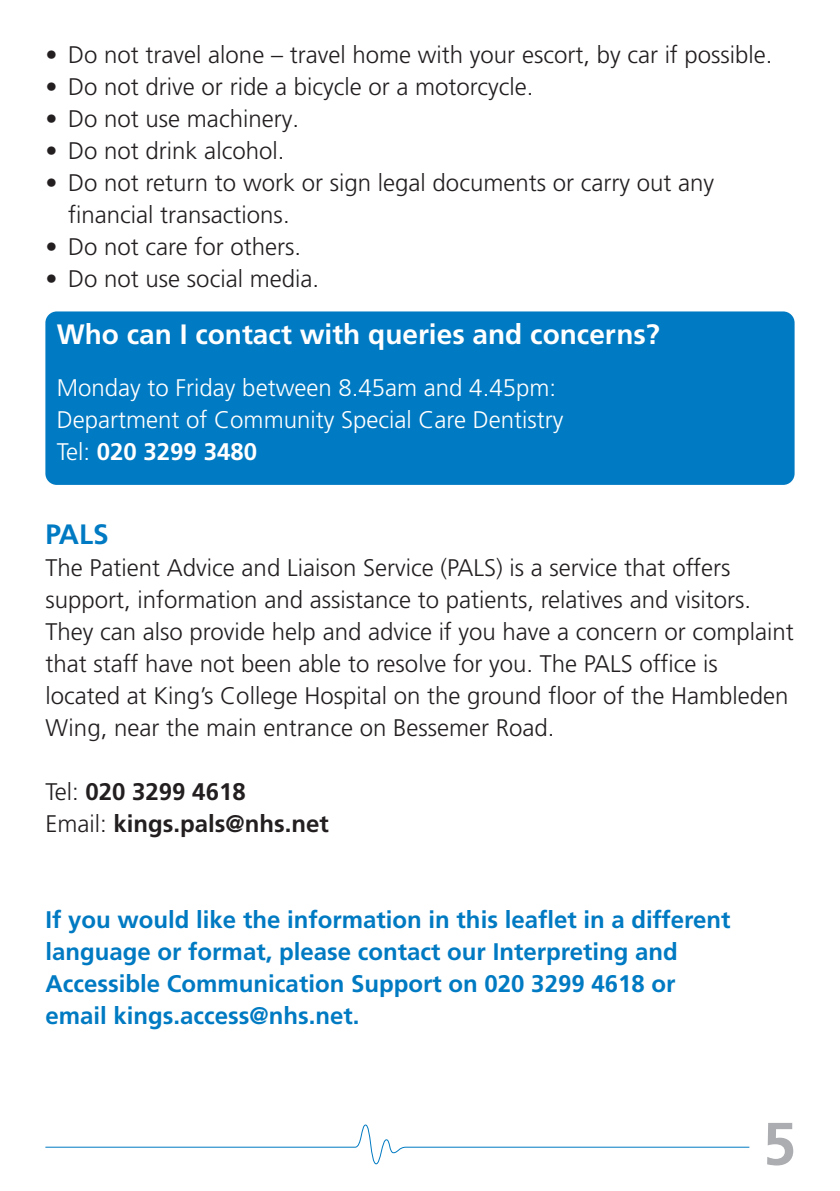
<style>
.page{position:relative;width:840px;height:1191px;background:#fff}
.page>*{position:absolute;margin:0;border:0;box-sizing:border-box;transform-origin:0 0}
.t1{font:700 60px "Frutiger LT Pro";color:#acadb1}
.t2{font:700 28px "Frutiger LT Pro";color:#fff}
.t3{font:700 28px "Frutiger LT Pro";color:#007ac2}
.t4{font:300 24px/32px "Frutiger LT Pro";color:#231f20}
.t5{font:700 24px/32px "Frutiger LT Pro";color:#007ac2}
.t6{font:300 24px/32px "Frutiger LT Pro";color:#fff}
.t7{font:700 24px/32px "Frutiger LT Pro";color:#231f20}
.s1{font-weight:700}
.s2{font-weight:300}
</style>
<div class="page">
<svg style="left:45px;top:1124px;width:705px;height:40px"></svg>
<div style="left:45px;top:311px;width:749px;height:174px;background:#007ac2;border-radius:11px"></div>
<p class="t4" style="left:45px;top:39px;width:728px">• Do not travel alone – travel home with your escort, by car if possible.</p>
<p class="t4" style="left:45px;top:71px;width:489px">• Do not drive or ride a bicycle or a motorcycle.</p>
<p class="t4" style="left:45px;top:103px;width:255px">• Do not use machinery.</p>
<p class="t4" style="left:45px;top:135px;width:240px">• Do not drink alcohol.</p>
<p class="t4" style="left:68px;top:167px;width:647px;text-indent:-23px">• Do not return to work or sign legal documents or carry out any financial transactions.</p>
<p class="t4" style="left:45px;top:231px;width:257px">• Do not care for others.</p>
<p class="t4" style="left:45px;top:263px;width:275px">• Do not use social media.</p>
<p class="t2" style="left:57px;top:317px;width:604px">Who can I contact with queries and concerns?</p>
<p class="t6" style="left:57px;top:372px;width:508px">Monday to Friday between 8.45am and 4.45pm:<br>Department of Community Special Care Dentistry<br>Tel: <span class="s1">020 3299 3480</span></p>
<p class="t3" style="left:45px;top:517px;width:65px">PALS</p>
<p class="t4" style="left:45px;top:551px;width:749px">The Patient Advice and Liaison Service (PALS) is a service that offers support, information and assistance to patients, relatives and visitors.<br>They can also provide help and advice if you have a concern or complaint that staff have not been able to resolve for you. The PALS office is located at King’s College Hospital on the ground floor of the Hambleden Wing, near the main entrance on Bessemer Road.</p>
<p class="t7" style="left:45px;top:775px;width:285px"><span class="s2">Tel:</span> 020 3299 4618<br><span class="s2">Email:</span> kings.pals@nhs.net</p>
<p class="t5" style="left:45px;top:903px;width:686px">If you would like the information in this leaflet in a different language or format, please contact our Interpreting and Accessible Communication Support on 020 3299 4618 or email kings.access@nhs.net.</p>
<h1 class="t1" style="left:762px;top:1108px;width:35px">5</h1>
</div>
